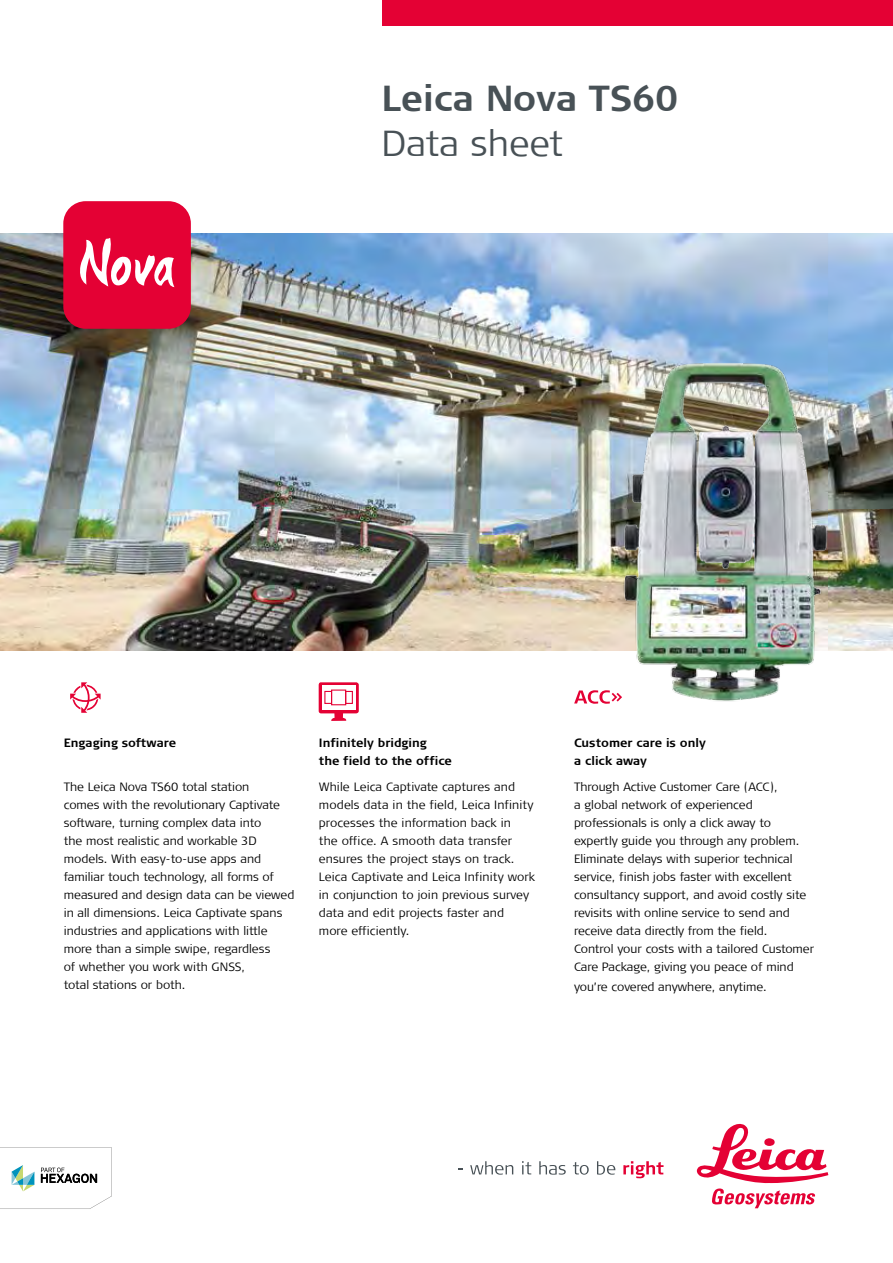
<style>
.page{position:relative;width:893px;height:1263px;background:#fff}
.page>*{position:absolute;margin:0;border:0;box-sizing:border-box;transform-origin:0 0}
.t1{font:700 36px "Signa Column";color:#485156}
.t2{font:300 36px "Signa Column";color:#485156}
.t3{font:300 12px/18px "Signa Column";color:#000}
.t4{font:700 12px/18px "Signa Column";color:#000}
</style>
<div class="page">
<div style="left:383px;top:0;width:510px;height:26px;background:#e40134"></div>
<img style="left:0;top:234px;width:893px;height:417px">
<div style="left:63px;top:201px;width:128px;height:128px;background:#e40134;border-radius:22px"></div>
<svg style="left:80px;top:238px;width:94px;height:49px"></svg>
<svg style="left:0;top:1147px;width:112px;height:62px"></svg>
<svg style="left:470px;top:1161px;width:43px;height:14px"></svg>
<svg style="left:522px;top:1161px;width:9px;height:13px"></svg>
<svg style="left:539px;top:1161px;width:27px;height:13px"></svg>
<svg style="left:573px;top:1162px;width:16px;height:13px"></svg>
<svg style="left:597px;top:1161px;width:18px;height:14px"></svg>
<svg style="left:623px;top:1161px;width:40px;height:17px"></svg>
<svg style="left:697px;top:1123px;width:131px;height:85px"></svg>
<img style="left:601px;top:347px;width:244px;height:355px">
<svg style="left:70px;top:682px;width:31px;height:31px"></svg>
<svg style="left:319px;top:682px;width:40px;height:39px"></svg>
<div style="left:322px;top:686px;width:33px;height:24px;background:#fff"></div>
<div style="left:331px;top:689px;width:15px;height:16px;border:1px solid #e40134"></div>
<div style="left:324px;top:691px;width:8px;height:13px;border:1px solid #e40134"></div>
<div style="left:345px;top:691px;width:8px;height:13px;border:1px solid #e40134"></div>
<svg style="left:574px;top:690px;width:48px;height:14px"></svg>
<h1 class="t1" style="left:381px;top:78px;width:299px">Leica Nova TS60</h1>
<h1 class="t2" style="left:381px;top:123px;width:184px">Data sheet</h1>
<p class="t4" style="left:64px;top:733px;width:114px">Engaging software</p>
<p class="t3" style="left:64px;top:778px;width:232px">The Leica Nova TS60 total station<br>comes with the revolutionary Captivate software, turning complex data into<br>the most realistic and workable 3D models. With easy-to-use apps and familiar touch technology, all forms of measured and design data can be viewed in all dimensions. Leica Captivate spans industries and applications with little more than a simple swipe, regardless<br>of whether you work with GNSS,<br>total stations or both.</p>
<p class="t4" style="left:319px;top:733px;width:134px">Infinitely bridging<br>the field to the office</p>
<p class="t3" style="left:319px;top:778px;width:218px">While Leica Captivate captures and models data in the field, Leica Infinity processes the information back in<br>the office. A smooth data transfer ensures the project stays on track.<br>Leica Captivate and Leica Infinity work in conjunction to join previous survey data and edit projects faster and more efficiently.</p>
<p class="t4" style="left:574px;top:733px;width:133px">Customer care is only a click away</p>
<p class="t3" style="left:574px;top:778px;width:242px">Through Active Customer Care (ACC),<br>a global network of experienced professionals is only a click away to expertly guide you through any problem.<br>Eliminate delays with superior technical service, finish jobs faster with excellent consultancy support, and avoid costly site revisits with online service to send and receive data directly from the field.<br>Control your costs with a tailored Customer Care Package, giving you peace of mind</p>
<p class="t3" style="left:574px;top:977px;width:194px">you’re covered anywhere, anytime.</p>
</div>
